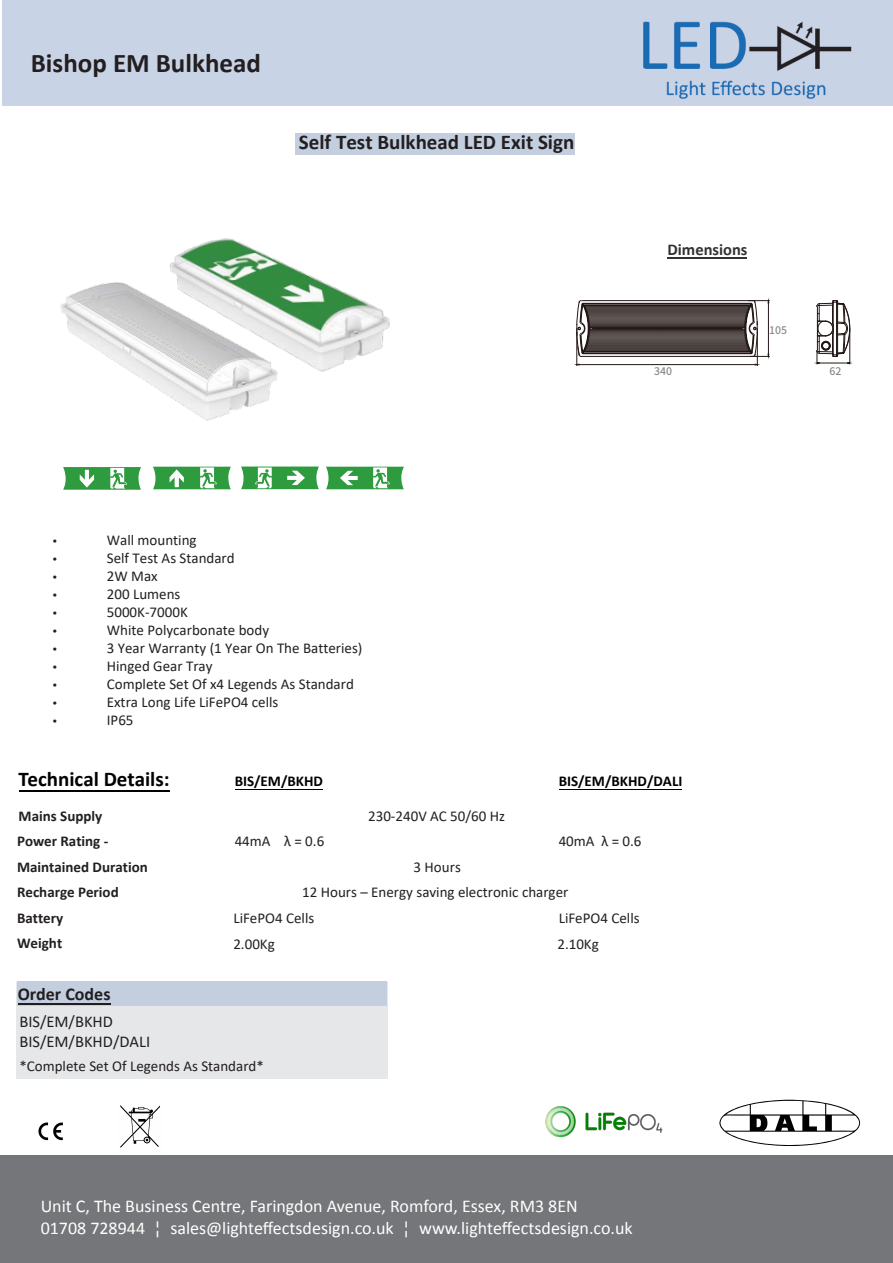
<style>
.page{position:relative;width:893px;height:1263px;background:#fff}
.page>*{position:absolute;margin:0;border:0;box-sizing:border-box;transform-origin:0 0}
.t1{font:700 27px "Calibri";color:#231f20}
.t2{font:700 21px "Calibri";color:#231f20}
.t3{font:700 21px "Calibri";color:#000}
.t4{font:18px "Calibri";color:#fff}
.t5{font:700 18px "Calibri";color:#221e1f}
.t6{font:16.5px/19.8px "Calibri";color:#221e1f}
.t7{font:700 16.5px "Calibri";color:#313233}
.t8{font:15px "Calibri";color:#231f20}
.t9{font:700 15px/25.5px "Calibri";color:#231f20}
.t10{font:15px "Calibri";color:#221e1f}
.t11{font:700 15px "Calibri";color:#000}
.t12{font:15px "Myriad Pro";color:#231f20}
.t13{font:500 10.5px "Source Han Sans CN";color:#8a8a89}
</style>
<div class="page">
<img style="left:262px;top:0;width:631px;height:105px">
<div style="left:0;top:1155px;width:893px;height:108px;background:#757679"></div>
<div style="left:295px;top:134px;width:279px;height:21px;background:#c3cedf"></div>
<hr style="left:19px;top:790px;width:151px;height:1px;background:#000">
<hr style="left:235px;top:789px;width:88px;height:1px;background:#000">
<hr style="left:559px;top:789px;width:123px;height:1px;background:#000">
<img style="left:545px;top:1106px;width:118px;height:32px">
<hr style="left:668px;top:258px;width:79px;height:1px;background:#313233">
<svg style="left:719px;top:1100px;width:141px;height:46px"></svg>
<img style="left:38px;top:1122px;width:25px;height:19px">
<img style="left:120px;top:1105px;width:40px;height:43px">
<img style="left:60px;top:282px;width:197px;height:139px">
<img style="left:137px;top:238px;width:253px;height:166px">
<svg style="left:63px;top:467px;width:78px;height:23px"></svg>
<svg style="left:153px;top:467px;width:78px;height:22px"></svg>
<hr style="left:216px;top:485px;width:11px;height:4px;background:#2e9b3e">
<svg style="left:326px;top:467px;width:78px;height:22px"></svg>
<svg style="left:241px;top:466px;width:78px;height:23px"></svg>
<hr style="left:576px;top:328px;width:1px;height:38px;background:#221714">
<hr style="left:757px;top:328px;width:1px;height:38px;background:#221714">
<hr style="left:579px;top:364px;width:176px;height:1px;background:#221714">
<svg style="left:576px;top:300px;width:193px;height:57px;background:#655d5b"></svg>
<svg style="left:817px;top:300px;width:33px;height:64px"></svg>
<div style="left:16px;top:982px;width:372px;height:97px;background:#e6e7e9"></div>
<div style="left:17px;top:981px;width:369px;height:24px;background:#c3cedf"></div>
<hr style="left:18px;top:1003px;width:93px;height:1px;background:#221e1f">
<p class="t1" style="left:31px;top:44px;width:232px">Bishop EM Bulkhead</p>
<p class="t2" style="left:299px;top:128px;width:277px">Self Test Bulkhead LED Exit Sign</p>
<p class="t7" style="left:668px;top:237px;width:81px">Dimensions</p>
<p class="t13" style="left:654px;top:365px;width:19px">340</p>
<p class="t13" style="left:769px;top:324px;width:19px">105</p>
<p class="t13" style="left:829px;top:365px;width:13px">62</p>
<p class="t12" style="left:53px;top:530px;width:6px">•</p>
<p class="t8" style="left:107px;top:529px;width:91px">Wall mounting</p>
<p class="t12" style="left:53px;top:548px;width:6px">•</p>
<p class="t8" style="left:107px;top:547px;width:129px">Self Test As Standard</p>
<p class="t12" style="left:53px;top:566px;width:6px">•</p>
<p class="t8" style="left:107px;top:565px;width:52px">2W Max</p>
<p class="t12" style="left:53px;top:584px;width:6px">•</p>
<p class="t8" style="left:107px;top:583px;width:75px">200 Lumens</p>
<p class="t12" style="left:53px;top:602px;width:6px">•</p>
<p class="t8" style="left:107px;top:601px;width:83px">5000K-7000K</p>
<p class="t12" style="left:53px;top:620px;width:6px">•</p>
<p class="t8" style="left:107px;top:619px;width:164px">White Polycarbonate body</p>
<p class="t12" style="left:53px;top:638px;width:6px">•</p>
<p class="t8" style="left:107px;top:637px;width:257px">3 Year Warranty (1 Year On The Batteries)</p>
<p class="t12" style="left:53px;top:656px;width:6px">•</p>
<p class="t8" style="left:107px;top:655px;width:107px">Hinged Gear Tray</p>
<p class="t12" style="left:53px;top:674px;width:6px">•</p>
<p class="t8" style="left:107px;top:673px;width:249px">Complete Set Of x4 Legends As Standard</p>
<p class="t12" style="left:53px;top:692px;width:6px">•</p>
<p class="t8" style="left:107px;top:691px;width:173px">Extra Long Life LiFePO4 cells</p>
<p class="t12" style="left:53px;top:710px;width:6px">•</p>
<p class="t8" style="left:107px;top:709px;width:28px">IP65</p>
<h2 class="t3" style="left:19px;top:764px;width:152px">Technical Details:</h2>
<p class="t11" style="left:235px;top:771px;width:90px">BIS/EM/BKHD</p>
<p class="t11" style="left:559px;top:771px;width:125px">BIS/EM/BKHD/DALI</p>
<p class="t8" style="left:368px;top:805px;width:139px">230-240V AC 50/60 Hz</p>
<p class="t8" style="left:235px;top:831px;width:91px">44mA λ = 0.6</p>
<p class="t8" style="left:559px;top:831px;width:84px">40mA λ = 0.6</p>
<p class="t9" style="left:17px;top:802px;width:132px">Mains Supply<br>Power Rating -<br>Maintained Duration<br>Recharge Period<br>Battery<br>Weight</p>
<p class="t8" style="left:414px;top:856px;width:49px">3 Hours</p>
<p class="t8" style="left:302px;top:882px;width:268px">12 Hours – Energy saving electronic charger</p>
<p class="t8" style="left:233px;top:907px;width:82px">LiFePO4 Cells</p>
<p class="t8" style="left:233px;top:933px;width:43px">2.00Kg</p>
<p class="t8" style="left:557px;top:933px;width:43px">2.10Kg</p>
<p class="t8" style="left:559px;top:907px;width:82px">LiFePO4 Cells</p>
<p class="t5" style="left:18px;top:981px;width:94px">Order Codes</p>
<p class="t6" style="left:19px;top:1011px;width:132px">BIS/EM/BKHD<br>BIS/EM/BKHD/DALI</p>
<p class="t10" style="left:19px;top:1055px;width:246px">*Complete Set Of Legends As Standard*</p>
<p class="t4" style="left:41px;top:1195px;width:539px">Unit C, The Business Centre, Faringdon Avenue, Romford, Essex, RM3 8EN</p>
<p class="t4" style="left:41px;top:1216px;width:594px">01708 728944 ¦ sales@lighteffectsdesign.co.uk ¦ www.lighteffectsdesign.co.uk</p>
</div>
